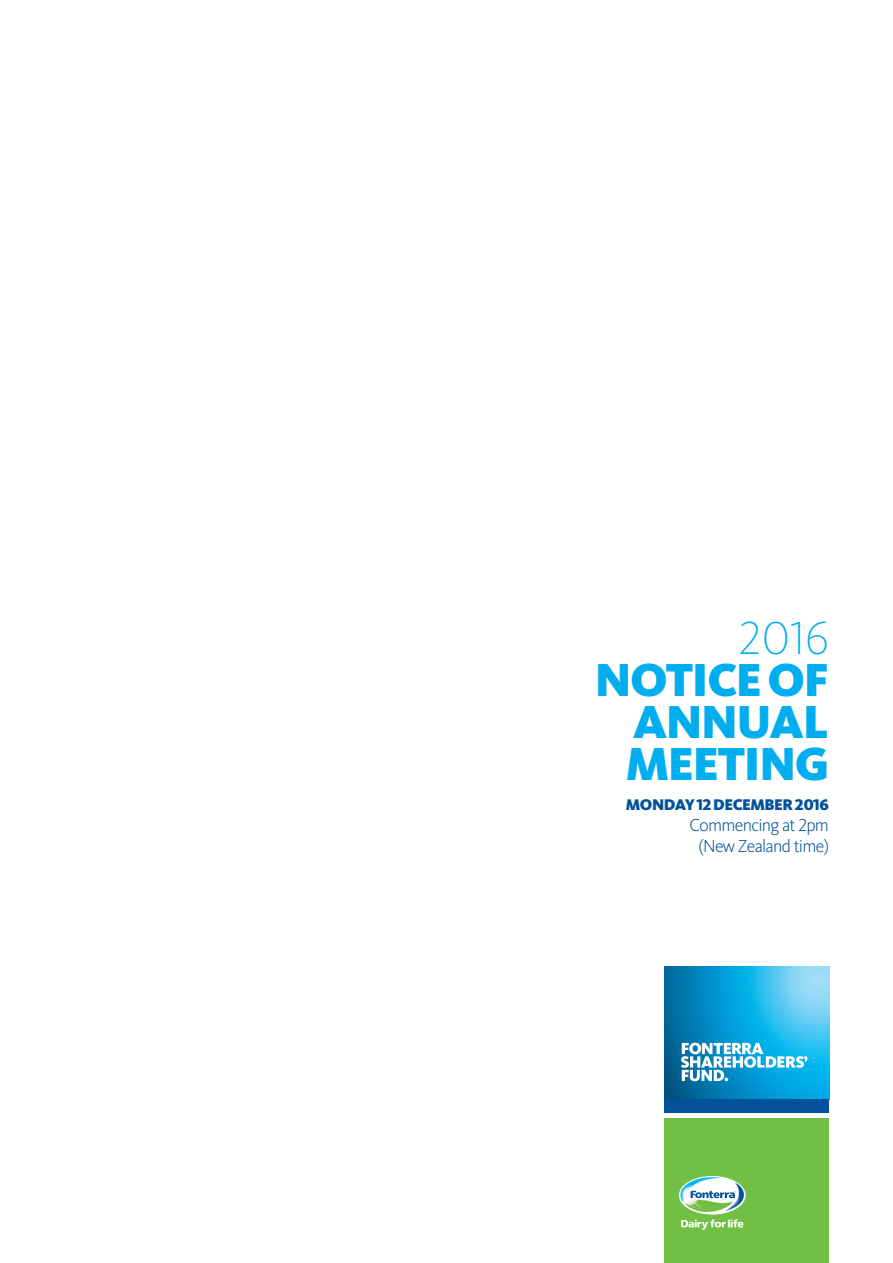
<style>
.page{position:relative;width:893px;height:1263px;background:#fff}
.page>*{position:absolute;margin:0;border:0;box-sizing:border-box;transform-origin:0 0}
.t1{font:900 48px/42px "Kievit OT";letter-spacing:-.03em;color:#00aeef;text-align:justify}
.t2{font:200 48px "Kievit OT";color:#00aeef}
.t3{font:300 18px/21px "Kievit OT";letter-spacing:-.04em;color:#01529a;text-align:center}
.t4{font:900 16.05px "Kievit OT";letter-spacing:-.03em;color:#01529a}
</style>
<div class="page">
<img style="left:664px;top:966px;width:165px;height:133px">
<div style="left:664px;top:1119px;width:165px;height:144px;background:#71bf44"></div>
<svg style="left:681px;top:1043px;width:126px;height:38px"></svg>
<div style="left:664px;top:1099px;width:165px;height:13px;background:#01529a"></div>
<img style="left:679px;top:1176px;width:67px;height:38px">
<svg style="left:690px;top:1190px;width:46px;height:8px"></svg>
<svg style="left:691px;top:1191px;width:45px;height:7px"></svg>
<svg style="left:681px;top:1219px;width:62px;height:11px"></svg>
<p class="t2" style="left:739px;top:612px;width:92px">2016</p>
<p class="t1" style="left:626px;top:659px;width:205px;text-indent:-31px">NOTICE OF ANNUAL MEETING</p>
<p class="t4" style="left:626px;top:795px;width:205px">MONDAY 12 DECEMBER 2016</p>
<p class="t3" style="left:689px;top:815px;width:141px">Commencing at 2pm (New Zealand time)</p>
</div>
